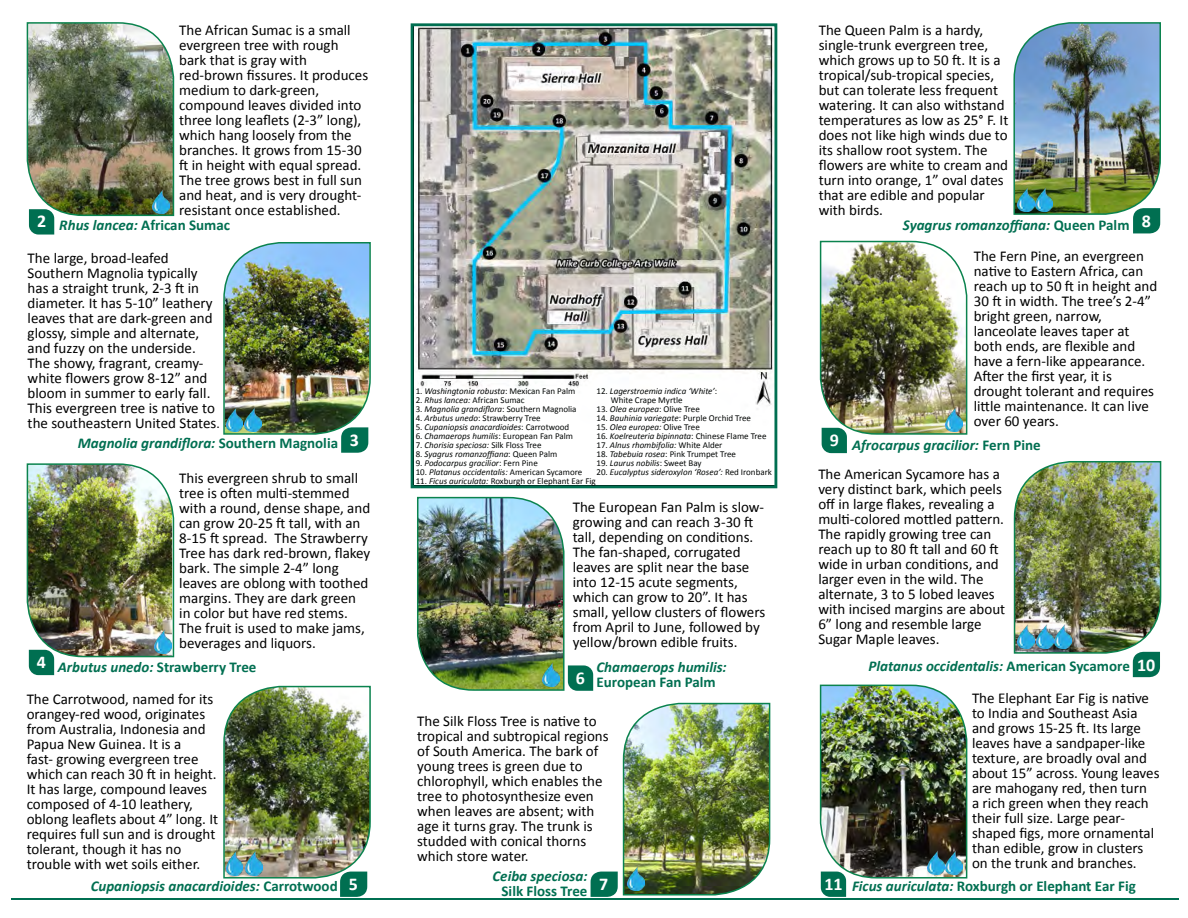
<style>
.page{position:relative;width:1188px;height:918px;background:#fff}
.page>*{position:absolute;margin:0;border:0;box-sizing:border-box;transform-origin:0 0}
.t1{font:700 18px "Calibri";color:#fff}
.t2{font:15px/15px "Calibri";color:#000}
.t3{font:italic 700 15px "Calibri";color:#006f51}
.t4{font:700 15px "Calibri";color:#006f51}
.t5{font:italic 9px/9px "Calibri";color:#040706}
.t6{font:9px "Calibri";color:#040706}
.s1{font-style:italic}
.s2{font-style:normal}
.s3{font-size:13.5px}
.s4{font-size:18px;color:#fff}
</style>
<div class="page">
<hr style="left:11px;top:898px;width:1168px;height:2px;background:#006f51">
<img style="left:26px;top:22px;width:149px;height:213px">
<img style="left:26px;top:463px;width:149px;height:212px">
<img style="left:223px;top:242px;width:148px;height:211px">
<img style="left:223px;top:685px;width:148px;height:212px">
<img style="left:417px;top:496px;width:176px;height:195px">
<img style="left:591px;top:702px;width:180px;height:195px">
<img style="left:819px;top:240px;width:149px;height:213px">
<img style="left:1013px;top:22px;width:148px;height:211px">
<img style="left:1013px;top:461px;width:149px;height:216px">
<img style="left:819px;top:684px;width:149px;height:213px">
<img style="left:416px;top:27px;width:357px;height:379px">
<div style="left:411px;top:23px;width:366px;height:465px;border:3px solid #006f51"></div>
<img style="left:153px;top:189px;width:17px;height:24px">
<img style="left:226px;top:407px;width:35px;height:24px">
<img style="left:154px;top:629px;width:17px;height:25px">
<img style="left:226px;top:851px;width:17px;height:24px">
<img style="left:246px;top:851px;width:17px;height:24px">
<img style="left:543px;top:662px;width:16px;height:25px">
<img style="left:627px;top:866px;width:17px;height:25px">
<img style="left:1017px;top:188px;width:17px;height:24px">
<img style="left:1036px;top:188px;width:16px;height:24px">
<img style="left:946px;top:407px;width:17px;height:24px">
<img style="left:1017px;top:625px;width:17px;height:24px">
<img style="left:1036px;top:625px;width:17px;height:24px">
<img style="left:1055px;top:625px;width:16px;height:24px">
<img style="left:946px;top:850px;width:17px;height:25px">
<img style="left:927px;top:850px;width:17px;height:25px">
<p class="t2" style="left:179px;top:22px;width:190px">The African Sumac is a small evergreen tree with rough bark that is gray with red-brown fissures. It produces medium to dark-green, compound leaves divided into three long leaflets (2-3” long), which hang loosely from the branches. It grows from 15-30 ft in height with equal spread.<br>The tree grows best in full sun and heat, and is very drought&shy;resistant once established.</p>
<p class="t4" style="left:37px;top:215px;width:195px"><sup>2</sup> <span class="s1">Rhus lancea:</span> African Sumac</p>
<p class="t2" style="left:819px;top:22px;width:191px">The Queen Palm is a hardy, single-trunk evergreen tree, which grows up to 50 ft. It is a tropical/sub-tropical species, but can tolerate less frequent watering. It can also withstand temperatures as low as 25° F. It does not like high winds due to its shallow root system. The flowers are white to cream and turn into orange, 1” oval dates that are edible and popular with birds.</p>
<p class="t3" style="left:903px;top:215px;width:228px">Syagrus romanzoffiana: <span class="s2">Queen Palm</span></p>
<p class="t1" style="left:1142px;top:208px;width:11px">8</p>
<p class="t2" style="left:28px;top:250px;width:194px">The large, broad-leafed<br>Southern Magnolia typically has a straight trunk, 2-3 ft in diameter. It has 5-10” leathery leaves that are dark-green and glossy, simple and alternate, and fuzzy on the underside.<br>The showy, fragrant, creamy&shy;white flowers grow 8-12” and bloom in summer to early fall.<br>This evergreen tree is native to the southeastern United States<span class="s3">.</span></p>
<p class="t3" style="left:78px;top:433px;width:262px">Magnolia grandiflora: <span class="s2">Southern Magnolia</span></p>
<p class="t1" style="left:350px;top:427px;width:11px">3</p>
<p class="t2" style="left:179px;top:470px;width:193px">This evergreen shrub to small tree is often multi-stemmed with a round, dense shape, and can grow 20-25 ft tall, with an<br>8-15 ft spread. The Strawberry<br>Tree has dark red-brown, flakey bark. The simple 2-4” long leaves are oblong with toothed margins. They are dark green in color but have red stems.<br>The fruit is used to make jams, beverages and liquors.</p>
<p class="t5" style="left:416px;top:386px;width:161px"><span class="s2">1.</span> Washingtonia robusta<span class="s2">: Mexican Fan Palm</span></p>
<p class="t6" style="left:416px;top:393px;width:111px">2. <span class="s1">Rhus lancea:</span> African Sumac</p>
<p class="t6" style="left:416px;top:402px;width:162px">3. <span class="s1">Magnolia grandiflora</span>: Southern Magnolia</p>
<p class="t6" style="left:416px;top:411px;width:127px">4. <span class="s1">Arbutus unedo</span>: Strawberry Tree</p>
<p class="t5" style="left:416px;top:422px;width:155px"><span class="s2">5.</span> Cupaniopsis anacardioides<span class="s2">: Carrotwood</span></p>
<p class="t6" style="left:416px;top:429px;width:159px">6. <span class="s1">Chamaerops humilis</span>: European Fan Palm</p>
<p class="t5" style="left:416px;top:440px;width:127px"><span class="s2">7.</span> Chorisia speciosa: <span class="s2">Silk Floss Tree</span></p>
<p class="t5" style="left:416px;top:449px;width:143px"><span class="s2">8.</span> Syagrus romanzoffiana<span class="s2">: Queen Palm</span></p>
<p class="t5" style="left:416px;top:458px;width:124px"><span class="s2">9.</span> Podocarpus gracilior<span class="s2">: Fern Pine</span></p>
<p class="t5" style="left:416px;top:467px;width:168px"><span class="s2">10.</span> Platanus occidentalis: <span class="s2">American Sycamore</span></p>
<p class="t6" style="left:416px;top:474px;width:182px">11. <span class="s1">Ficus auriculata:</span> Roxburgh or Elephant Ear Fig</p>
<p class="t5" style="left:611px;top:386px;width:108px;text-indent:-14px"><span class="s2">12.</span> Lagerstroemia indica ‘White’<span class="s2">:<br>White Crape Myrtle</span></p>
<p class="t6" style="left:597px;top:402px;width:105px">13. <span class="s1">Olea europea</span>: Olive Tree</p>
<p class="t6" style="left:597px;top:411px;width:156px">14. <span class="s1">Bauhinia variegate</span>: Purple Orchid Tree</p>
<p class="t6" style="left:597px;top:420px;width:105px">15. <span class="s1">Olea europea:</span> Olive Tree</p>
<p class="t5" style="left:597px;top:431px;width:172px"><span class="s2">16.</span> Koelreuteria bipinnata<span class="s2">: Chinese Flame Tree</span></p>
<p class="t5" style="left:597px;top:440px;width:127px"><span class="s2">17.</span> Alnus rhombifolia: <span class="s2">White Alder</span></p>
<p class="t6" style="left:597px;top:447px;width:141px">18. <span class="s1">Tabebuia rosea</span>: Pink Trumpet Tree</p>
<p class="t5" style="left:597px;top:458px;width:107px"><span class="s2">19.</span> Laurus nobilis<span class="s2">: Sweet Bay</span></p>
<p class="t5" style="left:597px;top:467px;width:177px"><span class="s2">20.</span> Eucalyptus sideroxylon ‘Rosea’: <span class="s2">Red Ironbark</span></p>
<p class="t2" style="left:573px;top:499px;width:194px">The European Fan Palm is slow&shy;growing and can reach 3-30 ft tall, depending on conditions.<br>The fan-shaped, corrugated leaves are split near the base into 12-15 acute segments, which can grow to 20”. It has small, yellow clusters of flowers from April to June, followed by yellow/brown edible fruits.</p>
<p class="t2" style="left:974px;top:248px;width:185px">The Fern Pine, an evergreen native to Eastern Africa, can reach up to 50 ft in height and<br>30 ft in width. The tree’s 2-4” bright green, narrow, lanceolate leaves taper at both ends, are flexible and have a fern-like appearance.<br>After the first year, it is drought tolerant and requires little maintenance. It can live over 60 years.</p>
<p class="t3" style="left:830px;top:434px;width:212px"><sup>9</sup> Afrocarpus gracilior: <span class="s2">Fern Pine</span></p>
<p class="t2" style="left:818px;top:466px;width:188px">The American Sycamore has a very distinct bark, which peels off in large flakes, revealing a multi-colored mottled pattern.<br>The rapidly growing tree can reach up to 80 ft tall and 60 ft wide in urban conditions, and larger even in the wild. The alternate, 3 to 5 lobed leaves with incised margins are about<br>6” long and resemble large<br>Sugar Maple leaves.</p>
<p class="t4" style="left:37px;top:657px;width:221px"><sup>4</sup> <span class="s1">Arbutus unedo:</span> Strawberry Tree</p>
<p class="t1" style="left:576px;top:665px;width:11px">6</p>
<p class="t3" style="left:597px;top:657px;width:132px">Chamaerops humilis:</p>
<p class="t4" style="left:597px;top:672px;width:121px">European Fan Palm</p>
<p class="t3" style="left:868px;top:656px;width:263px">Platanus occidentalis: <span class="s2">American Sycamore</span></p>
<p class="t1" style="left:1137px;top:652px;width:20px">10</p>
<p class="t2" style="left:27px;top:691px;width:193px">The Carrotwood, named for its orangey-red wood, originates from Australia, Indonesia and<br>Papua New Guinea. It is a<br>fast- growing evergreen tree which can reach 30 ft in height.<br>It has large, compound leaves composed of 4-10 leathery, oblong leaflets about 4” long. It requires full sun and is drought tolerant, though it has no trouble with wet soils either.</p>
<p class="t3" style="left:91px;top:876px;width:249px">Cupaniopsis anacardioides: <span class="s2">Carrotwood</span></p>
<p class="t1" style="left:349px;top:872px;width:11px">5</p>
<p class="t2" style="left:417px;top:713px;width:193px">The Silk Floss Tree is native to tropical and subtropical regions of South America. The bark of young trees is green due to chlorophyll, which enables the tree to photosynthesize even when leaves are absent; with age it turns gray. The trunk is studded with conical thorns which store water.</p>
<p class="t1" style="left:599px;top:872px;width:11px">7</p>
<p class="t3" style="left:493px;top:865px;width:97px">Ceiba speciosa:</p>
<p class="t4" style="left:502px;top:880px;width:87px">Silk Floss Tree</p>
<p class="t2" style="left:972px;top:690px;width:189px">The Elephant Ear Fig is native to India and Southeast Asia and grows 15-25 ft. Its large leaves have a sandpaper-like texture, are broadly oval and about 15” across. Young leaves are mahogany red, then turn<br>a rich green when they reach their full size. Large pear&shy;shaped figs, more ornamental than edible, grow in clusters on the trunk and branches.</p>
<p class="t4" style="left:824px;top:875px;width:313px"><span class="s4">11</span> <span class="s1">Ficus auriculata:</span> Roxburgh or Elephant Ear Fig</p>
</div>
